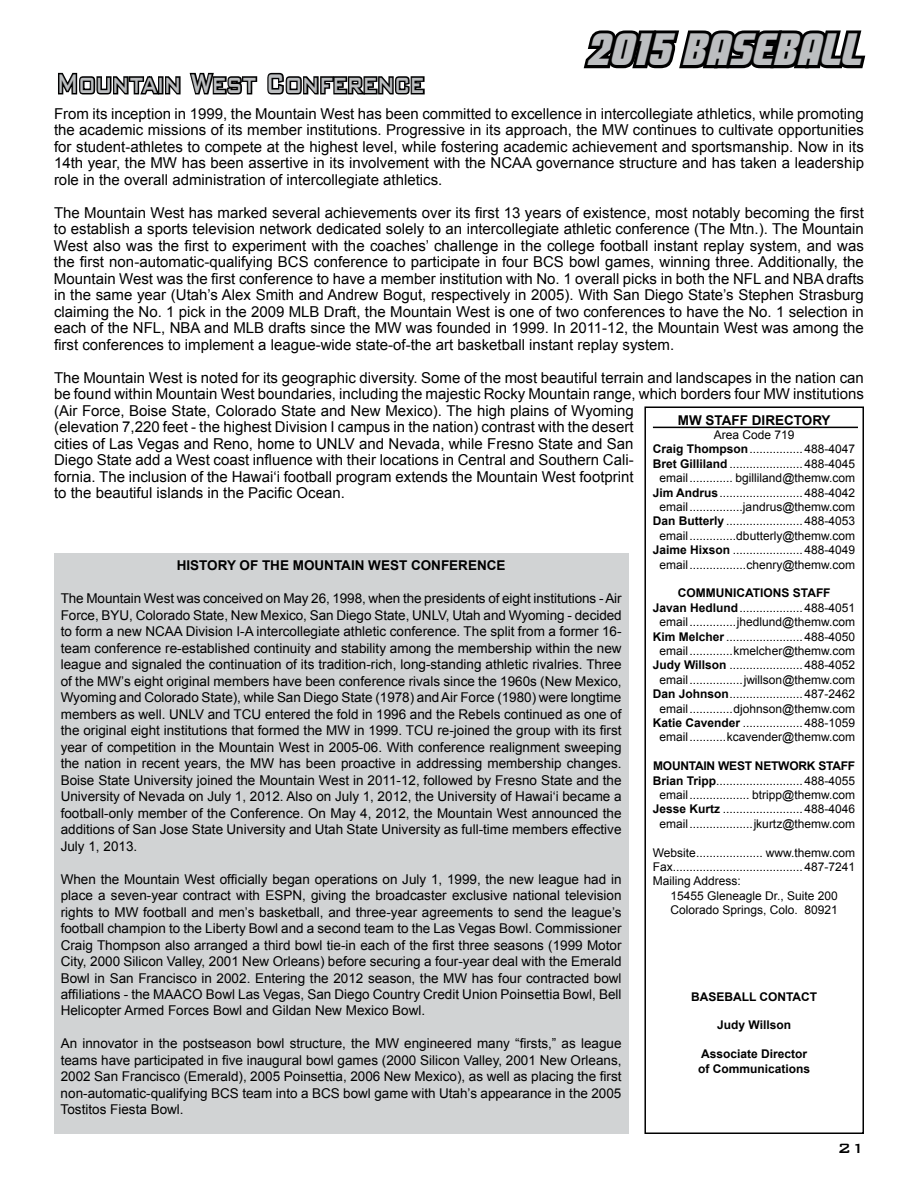
<style>
.page{position:relative;width:918px;height:1188px;background:#fff}
.page>*{position:absolute;margin:0;border:0;box-sizing:border-box;transform-origin:0 0}
.t1{font:45px "Lobos";color:#bcbec0}
.t2{font:500 36px "Bank Gothic BT";color:#bcbec0;scale:.67 1}
.t3{font:500 18px "Bank Gothic BT";color:#000}
.t4{font:15px/16.5px "Arial";color:#000;text-align:justify}
.t5{font:13.5px/16.5px "Arial";color:#000;text-align:justify}
.t6{font:700 13.5px "Arial";color:#000}
.t7{font:12px/14.4px "Arial";color:#000;text-align:center}
.t8{font:700 12px/14.4px "Arial";color:#000}
.s1{font-weight:700}
</style>
<div class="page">
<svg style="left:583px;top:30px;width:283px;height:39px"></svg>
<div style="left:54px;top:554px;width:574px;height:580px;background:#d1d3d4"></div>
<div style="left:644px;top:406px;width:220px;height:728px;border:2px solid #000"></div>
<hr style="left:653px;top:427px;width:205px;height:1px;background:#000">
<svg style="left:58px;top:72px;width:123px;height:23px"></svg>
<svg style="left:189px;top:72px;width:69px;height:23px"></svg>
<svg style="left:267px;top:72px;width:158px;height:23px"></svg>
<h2 class="t2" style="left:56px;top:64px;width:551px">Mountain West Conference</h2>
<h1 class="t1" style="left:589px;top:25px;width:276px">2015 BASEBALL</h1>
<p class="t4" style="left:54px;top:106px;width:812px">From its inception in 1999, the Mountain West has been committed to excellence in intercollegiate athletics, while promoting the academic missions of its member institutions. Progressive in its approach, the MW continues to cultivate opportunities for student-athletes to compete at the highest level, while fostering academic achievement and sportsmanship. Now in its 14th year, the MW has been assertive in its involvement with the NCAA governance structure and has taken a leadership role in the overall administration of intercollegiate athletics.</p>
<p class="t4" style="left:54px;top:205px;width:812px">The Mountain West has marked several achievements over its first 13 years of existence, most notably becoming the first to establish a sports television network dedicated solely to an intercollegiate athletic conference (The Mtn.). The Mountain West also was the first to experiment with the coaches’ challenge in the college football instant replay system, and was the first non-automatic-qualifying BCS conference to participate in four BCS bowl games, winning three. Additionally, the Mountain West was the first conference to have a member institution with No. 1 overall picks in both the NFL and NBA drafts in the same year (Utah’s Alex Smith and Andrew Bogut, respectively in 2005). With San Diego State’s Stephen Strasburg claiming the No. 1 pick in the 2009 MLB Draft, the Mountain West is one of two conferences to have the No. 1 selection in each of the NFL, NBA and MLB drafts since the MW was founded in 1999. In 2011-12, the Mountain West was among the first conferences to implement a league-wide state-of-the art basketball instant replay system.</p>
<p class="t4" style="left:54px;top:370px;width:811px;text-align:left">The Mountain West is noted for its geographic diversity. Some of the most beautiful terrain and landscapes in the nation can be found within Mountain West boundaries, including the majestic Rocky Mountain range, which borders four MW institutions (Air Force, Boise State, Colorado State and New Mexico). The high plains of Wyoming<br>(elevation 7,220 feet - the highest Division I campus in the nation) contrast with the desert<br>cities of Las Vegas and Reno, home to UNLV and Nevada, while Fresno State and San<br>Diego State add a West coast influence with their locations in Central and Southern Cali-<br>fornia. The inclusion of the Hawai‘i football program extends the Mountain West footprint<br>to the beautiful islands in the Pacific Ocean.</p>
<p class="t6" style="left:678px;top:411px;width:154px">MW STAFF DIRECTORY</p>
<p class="t7" style="left:653px;top:428px;width:204px">Area Code 719<br><span class="s1">Craig Thompson</span>................ 488-4047<br><span class="s1">Bret Gilliland</span> ...................... 488-4045 email............. bgilliland@themw.com <span class="s1">Jim Andrus</span>......................... 488-4042 email................jandrus@themw.com <span class="s1">Dan Butterly</span> ....................... 488-4053 email..............dbutterly@themw.com <span class="s1">Jaime Hixson</span> ..................... 488-4049 email.................chenry@themw.com</p>
<p class="t7" style="left:653px;top:586px;width:204px"><span class="s1">COMMUNICATIONS STAFF<br>Javan Hedlund</span>................... 488-4051 email..............jhedlund@themw.com <span class="s1">Kim Melcher</span> ....................... 488-4050 email.............kmelcher@themw.com <span class="s1">Judy Willson</span> ...................... 488-4052 email................jwillson@themw.com <span class="s1">Dan Johnson</span>...................... 487-2462 email.............djohnson@themw.com <span class="s1">Katie Cavender</span> .................. 488-1059 email...........kcavender@themw.com</p>
<p class="t7" style="left:653px;top:759px;width:204px"><span class="s1">MOUNTAIN WEST NETWORK STAFF Brian Tripp</span>.......................... 488-4055 email.................. btripp@themw.com <span class="s1">Jesse Kurtz</span> ........................ 488-4046 email...................jkurtz@themw.com</p>
<p class="t7" style="left:653px;top:845px;width:204px;text-align:justify">Website.................... www.themw.com Fax....................................... 487-7241<br>Mailing Address:</p>
<p class="t7" style="left:670px;top:888px;width:169px;text-align:left">15455 Gleneagle Dr., Suite 200<br>Colorado Springs, Colo. 80921</p>
<p class="t6" style="left:177px;top:556px;width:95px">HISTORY of the</p>
<p class="t6" style="left:293px;top:556px;width:21px">Mountain</p>
<p class="t6" style="left:368px;top:556px;width:23px">West</p>
<p class="t6" style="left:411px;top:556px;width:21px">Conference</p>
<p class="t5" style="left:61px;top:590px;width:563px">The Mountain West was conceived on May 26, 1998, when the presidents of eight institutions - Air Force, BYU, Colorado State, New Mexico, San Diego State, UNLV, Utah and Wyoming - decided to form a new NCAA Division I-A intercollegiate athletic conference. The split from a former 16- team conference re-established continuity and stability among the membership within the new league and signaled the continuation of its tradition-rich, long-standing athletic rivalries. Three of the MW’s eight original members have been conference rivals since the 1960s (New Mexico, Wyoming and Colorado State), while San Diego State (1978) and Air Force (1980) were longtime members as well. UNLV and TCU entered the fold in 1996 and the Rebels continued as one of the original eight institutions that formed the MW in 1999. TCU re-joined the group with its first year of competition in the Mountain West in 2005-06. With conference realignment sweeping the nation in recent years, the MW has been proactive in addressing membership changes.<br>Boise State University joined the Mountain West in 2011-12, followed by Fresno State and the University of Nevada on July 1, 2012. Also on July 1, 2012, the University of Hawai‘i became a football-only member of the Conference. On May 4, 2012, the Mountain West announced the additions of San Jose State University and Utah State University as full-time members effective July 1, 2013.</p>
<p class="t5" style="left:61px;top:871px;width:562px">When the Mountain West officially began operations on July 1, 1999, the new league had in place a seven-year contract with ESPN, giving the broadcaster exclusive national television rights to MW football and men’s basketball, and three-year agreements to send the league’s football champion to the Liberty Bowl and a second team to the Las Vegas Bowl. Commissioner Craig Thompson also arranged a third bowl tie-in each of the first three seasons (1999 Motor City, 2000 Silicon Valley, 2001 New Orleans) before securing a four-year deal with the Emerald Bowl in San Francisco in 2002. Entering the 2012 season, the MW has four contracted bowl affiliations - the MAACO Bowl Las Vegas, San Diego Country Credit Union Poinsettia Bowl, Bell Helicopter Armed Forces Bowl and Gildan New Mexico Bowl.</p>
<p class="t5" style="left:61px;top:1036px;width:562px">An innovator in the postseason bowl structure, the MW engineered many “firsts,” as league teams have participated in five inaugural bowl games (2000 Silicon Valley, 2001 New Orleans, 2002 San Francisco (Emerald), 2005 Poinsettia, 2006 New Mexico), as well as placing the first non-automatic-qualifying BCS team into a BCS bowl game with Utah’s appearance in the 2005<br>Tostitos Fiesta Bowl.</p>
<p class="t8" style="left:691px;top:990px;width:128px">BASEBALL CONTACT</p>
<p class="t8" style="left:717px;top:1018px;width:75px">Judy Willson</p>
<p class="t8" style="left:698px;top:1047px;width:114px">Associate Director of Communications</p>
<h3 class="t3" style="left:837px;top:1138px;width:29px">21</h3>
</div>
